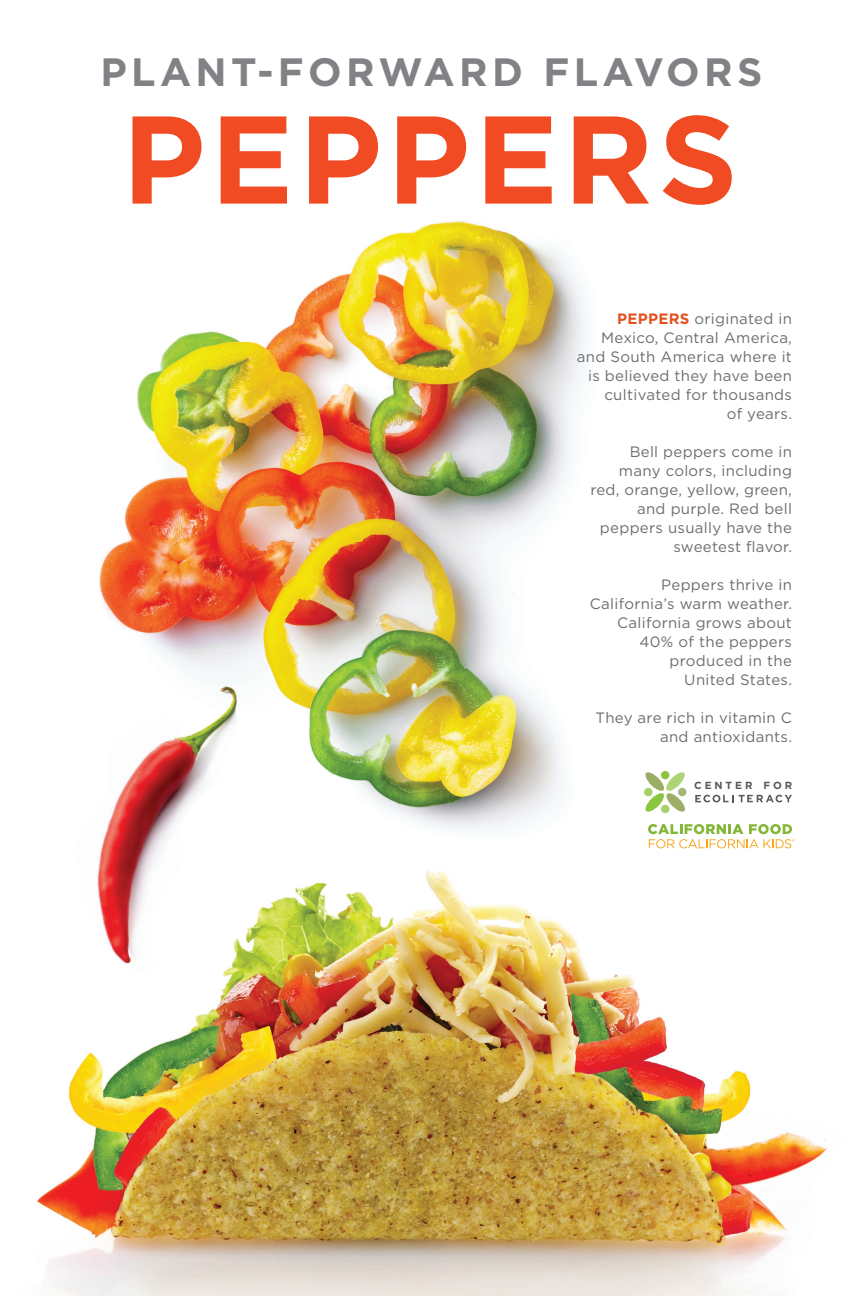
<style>
.page{position:relative;width:864px;height:1296px;background:#fff}
.page>*{position:absolute;margin:0;border:0;box-sizing:border-box;transform-origin:0 0}
.t1{font:700 124.5px "Gotham";letter-spacing:.04em;color:#f04b22}
.t2{font:700 39.5px "Gotham";letter-spacing:.11em;color:#808285}
.t3{font:15px/19px "Gotham";letter-spacing:.02em;color:#6c6d70;text-align:right}
.t4{font:700 10.3px "Gotham";letter-spacing:.285em;color:#57585a}
.s1{font-weight:700;color:#e3511f}
</style>
<div class="page">
<img style="left:99px;top:220px;width:576px;height:629px">
<img style="left:37px;top:869px;width:790px;height:427px">
<svg style="left:695px;top:795px;width:97px;height:7px"></svg>
<svg style="left:644px;top:771px;width:42px;height:42px"></svg>
<div style="left:644px;top:788px;width:9px;height:8px;background:#a4d064;border-radius:50%"></div>
<div style="left:678px;top:788px;width:8px;height:8px;background:#a7b679;border-radius:50%"></div>
<div style="left:661px;top:771px;width:8px;height:8px;background:#8bc63e;border-radius:50%"></div>
<div style="left:661px;top:805px;width:8px;height:8px;background:#a7d16b;border-radius:50%"></div>
<svg style="left:648px;top:824px;width:147px;height:24px"></svg>
<img style="left:37px;top:650px;width:261px;height:338px">
<h2 class="t2" style="left:100px;top:46px;width:663px">PLANT-FORWARD FLAVORS</h2>
<h1 class="t1" style="left:122px;top:77px;width:617px">PEPPERS</h1>
<p class="t3" style="left:577px;top:309px;width:217px"><span class="s1">PEPPERS</span> originated in<br>Mexico, Central America, and South America where it is believed they have been cultivated for thousands<br>of years.</p>
<p class="t3" style="left:590px;top:442px;width:203px">Bell peppers come in many colors, including red, orange, yellow, green, and purple. Red bell peppers usually have the sweetest flavor.</p>
<p class="t3" style="left:590px;top:575px;width:204px">Peppers thrive in<br>California’s warm weather.<br>California grows about<br>40% of the peppers produced in the<br>United States.</p>
<p class="t3" style="left:596px;top:708px;width:198px">They are rich in vitamin C and antioxidants.</p>
<p class="t4" style="left:694px;top:779px;width:100px">CENTER FOR</p>
</div>
